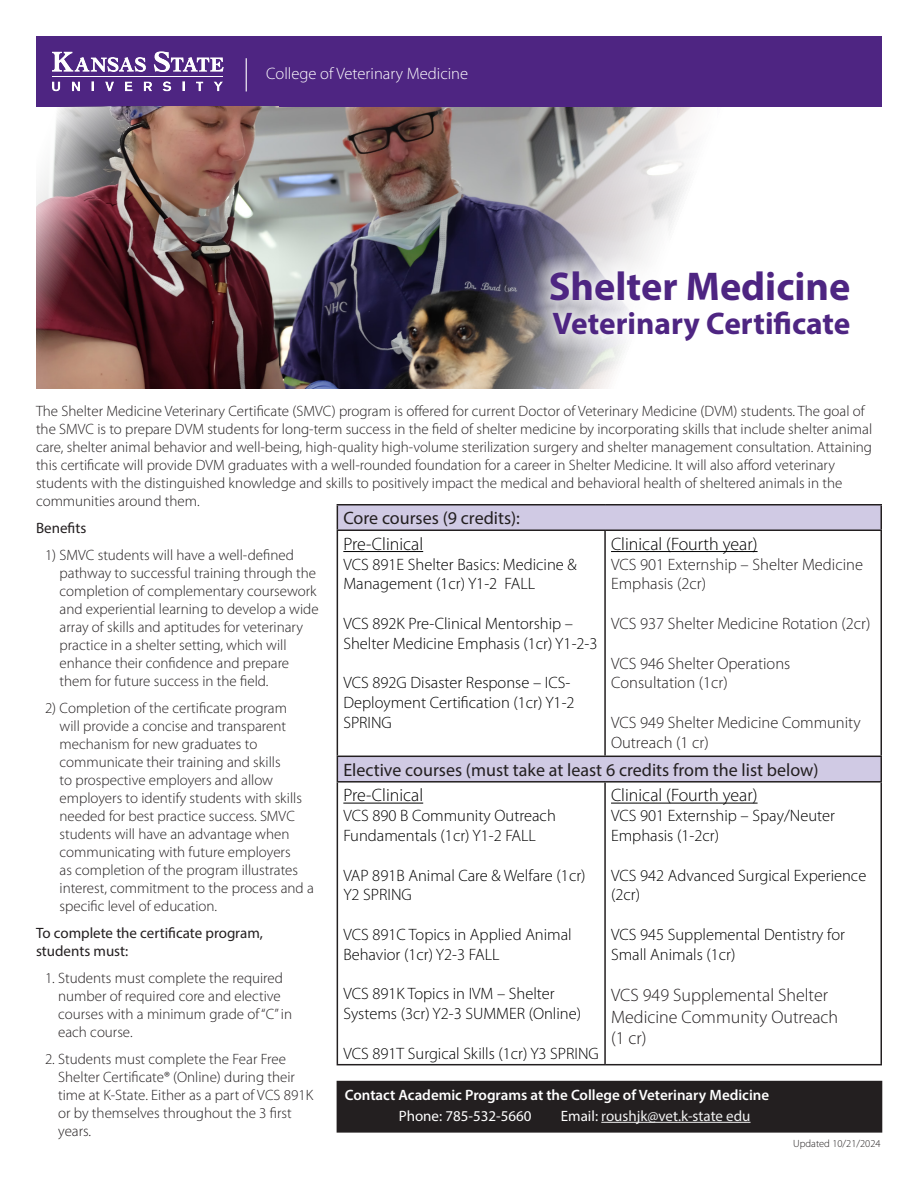
<style>
.page{position:relative;width:918px;height:1188px;background:#fff}
.page>*{position:absolute;margin:0;border:0;box-sizing:border-box;transform-origin:0 0}
.t1{font:700 40.35px "Myriad Pro";color:#4e2582}
.t2{font:700 31.35px "Myriad Pro";color:#4e2582}
.t3{font:18px "Myriad Pro";color:#231f20}
.t4{font:300 18px "Myriad Pro";color:#000}
.t5{font:300 18px/21.6px "Myriad Pro";color:#231f20}
.t6{font:300 16.65px "Myriad Pro";color:#fff}
.t7{font:300 16.5px/19.8px "Myriad Pro";color:#000}
.t8{font:300 16.5px/19.8px "Myriad Pro";color:#231f20}
.t9{font:300 15px/18px "Myriad Pro";color:#231f20}
.t10{font:600 15px/21px "Myriad Pro";color:#fff}
.t11{font:15px/18px "Myriad Pro";color:#231f20}
.t12{font:15px "Myriad Pro";color:#f2f2f2}
.Subhead{font:300 10.5px "Myriad Pro";color:#231f20}
.s1{font-weight:400}
.s2{color:#fff}
</style>
<div class="page">
<img style="left:279px;top:107px;width:414px;height:282px">
<div style="left:36px;top:36px;width:846px;height:71px;background:#4e2582"></div>
<hr style="left:52px;top:76px;width:171px;height:1px;background:#fff">
<svg style="left:154px;top:51px;width:16px;height:21px"></svg>
<svg style="left:52px;top:52px;width:94px;height:20px"></svg>
<hr style="left:246px;top:58px;width:1px;height:33px;background:#fff">
<div style="left:533px;top:253px;width:335px;height:106px;background:#fff;opacity:.75"></div>
<svg style="left:338px;top:506px;width:542px;height:275px"></svg>
<hr style="left:337px;top:504px;width:268px;height:2px;background:#231f20">
<svg style="left:337px;top:506px;width:1px;height:24px"></svg>
<hr style="left:605px;top:504px;width:277px;height:2px;background:#231f20">
<hr style="left:880px;top:506px;width:2px;height:24px;background:#231f20">
<hr style="left:337px;top:530px;width:268px;height:1px;background:#231f20">
<hr style="left:605px;top:530px;width:277px;height:1px;background:#231f20">
<hr style="left:337px;top:756px;width:268px;height:1px;background:#231f20">
<svg style="left:337px;top:757px;width:1px;height:24px"></svg>
<hr style="left:605px;top:756px;width:277px;height:1px;background:#231f20">
<hr style="left:880px;top:757px;width:2px;height:24px;background:#231f20">
<hr style="left:337px;top:531px;width:1px;height:225px;background:#231f20">
<hr style="left:604px;top:531px;width:2px;height:225px;background:#231f20">
<hr style="left:880px;top:531px;width:2px;height:225px;background:#231f20">
<hr style="left:337px;top:781px;width:268px;height:2px;background:#231f20">
<hr style="left:337px;top:783px;width:1px;height:281px;background:#231f20">
<hr style="left:605px;top:781px;width:277px;height:2px;background:#231f20">
<hr style="left:604px;top:783px;width:2px;height:281px;background:#231f20">
<hr style="left:880px;top:783px;width:2px;height:281px;background:#231f20">
<hr style="left:337px;top:1064px;width:268px;height:1px;background:#231f20">
<hr style="left:605px;top:1064px;width:277px;height:1px;background:#231f20">
<hr style="left:343px;top:551px;width:80px;height:1px;background:#000">
<hr style="left:611px;top:551px;width:147px;height:1px;background:#000">
<hr style="left:343px;top:803px;width:80px;height:1px;background:#000">
<hr style="left:611px;top:803px;width:147px;height:1px;background:#000">
<div style="left:337px;top:1082px;width:544px;height:50px;background:#231f20"></div>
<div style="left:337px;top:1081px;width:545px;height:52px;border:2px solid #231f20"></div>
<hr style="left:601px;top:1122px;width:150px;height:1px;background:#f2f2f2">
<img style="left:36px;top:107px;width:243px;height:282px">
<p class="t6" style="left:266px;top:64px;width:203px">College of Veterinary Medicine</p>
<p class="t1" style="left:549px;top:260px;width:303px">Shelter Medicine</p>
<p class="t2" style="left:553px;top:303px;width:299px">Veterinary Certificate</p>
<p class="t9" style="left:36px;top:403px;width:838px">The Shelter Medicine Veterinary Certificate (SMVC) program is offered for current Doctor of Veterinary Medicine (DVM) students. The goal of the SMVC is to prepare DVM students for long-term success in the field of shelter medicine by incorporating skills that include shelter animal care, shelter animal behavior and well-being, high-quality high-volume sterilization surgery and shelter management consultation. Attaining this certificate will provide DVM graduates with a well-rounded foundation for a career in Shelter Medicine. It will also afford veterinary students with the distinguished knowledge and skills to positively impact the medical and behavioral health of sheltered animals in the communities around them.</p>
<p class="t11" style="left:36px;top:519px;width:52px">Benefits</p>
<p class="t9" style="left:60px;top:547px;width:261px;text-indent:-15px">1) SMVC students will have a well-defined pathway to successful training through the completion of complementary coursework and experiential learning to develop a wide array of skills and aptitudes for veterinary practice in a shelter setting, which will enhance their confidence and prepare them for future success in the field.</p>
<p class="t9" style="left:60px;top:700px;width:256px;text-indent:-15px">2) Completion of the certificate program<br>will provide a concise and transparent mechanism for new graduates to communicate their training and skills<br>to prospective employers and allow employers to identify students with skills needed for best practice success. SMVC students will have an advantage when communicating with future employers<br>as completion of the program illustrates interest, commitment to the process and a specific level of education.</p>
<p class="t11" style="left:36px;top:924px;width:229px">To complete the certificate program, students must:</p>
<p class="t9" style="left:58px;top:970px;width:235px;text-indent:-13px">1. Students must complete the required number of required core and elective courses with a minimum grade of “C” in each course.</p>
<p class="t9" style="left:58px;top:1051px;width:257px;text-indent:-13px">2. Students must complete the Fear Free Shelter Certificate® (Online) during their time at K-State. Either as a part of VCS 891K or by themselves throughout the 3 first years.</p>
<p class="t3" style="left:343px;top:507px;width:178px">Core courses (9 credits):</p>
<p class="t4" style="left:343px;top:534px;width:81px">Pre-Clinical</p>
<p class="t7" style="left:343px;top:554px;width:235px">VCS 891E Shelter Basics: Medicine &amp;<br>Management (1cr) Y1-2 FALL</p>
<p class="t7" style="left:343px;top:614px;width:256px">VCS 892K Pre-Clinical Mentorship –<br>Shelter Medicine Emphasis (1cr) Y1-2-3</p>
<p class="t7" style="left:343px;top:673px;width:233px">VCS 892G Disaster Response – ICS-<br>Deployment Certification (1cr) Y1-2<br>SPRING</p>
<p class="t4" style="left:611px;top:534px;width:148px">Clinical (Fourth year)</p>
<p class="t8" style="left:611px;top:554px;width:253px">VCS 901 Externship – Shelter Medicine<br>Emphasis (2cr)</p>
<p class="t8" style="left:611px;top:614px;width:261px">VCS 937 Shelter Medicine Rotation (2cr)</p>
<p class="t8" style="left:611px;top:653px;width:181px">VCS 946 Shelter Operations<br>Consultation (1cr)</p>
<p class="t8" style="left:611px;top:713px;width:251px">VCS 949 Shelter Medicine Community<br>Outreach (1 cr)</p>
<p class="t3" style="left:343px;top:759px;width:477px">Elective courses (must take at least 6 credits from the list below)</p>
<p class="t4" style="left:343px;top:785px;width:81px">Pre-Clinical</p>
<p class="t7" style="left:343px;top:806px;width:214px">VCS 890 B Community Outreach<br>Fundamentals (1cr) Y1-2 FALL</p>
<p class="t7" style="left:343px;top:865px;width:244px">VAP 891B Animal Care &amp; Welfare (1cr)<br>Y2 SPRING</p>
<p class="t7" style="left:343px;top:925px;width:230px">VCS 891C Topics in Applied Animal<br>Behavior (1cr) Y2-3 FALL</p>
<p class="t7" style="left:343px;top:984px;width:239px">VCS 891K Topics in IVM – Shelter<br>Systems (3cr) Y2-3 SUMMER (Online)</p>
<p class="t7" style="left:343px;top:1044px;width:257px">VCS 891T Surgical Skills (1cr) Y3 SPRING</p>
<p class="t4" style="left:611px;top:785px;width:148px">Clinical (Fourth year)</p>
<p class="t7" style="left:611px;top:806px;width:226px">VCS 901 Externship – Spay/Neuter<br>Emphasis (1-2cr)</p>
<p class="t7" style="left:611px;top:865px;width:257px">VCS 942 Advanced Surgical Experience (2cr)</p>
<p class="t7" style="left:611px;top:925px;width:236px">VCS 945 Supplemental Dentistry for<br>Small Animals (1cr)</p>
<p class="t5" style="left:611px;top:985px;width:229px">VCS 949 Supplemental Shelter<br>Medicine Community Outreach</p>
<p class="t5" style="left:611px;top:1028px;width:37px">(1 cr)</p>
<p class="t10" style="left:399px;top:1084px;width:372px;text-indent:-54px">Contact Academic Programs at the College of Veterinary Medicine<br><span class="s1">Phone: 785-532-5660</span></p>
<p class="t12" style="left:561px;top:1107px;width:191px"><span class="s2">Email:</span> roushjk@vet.k-state edu</p>
<p class="Subhead" style="left:793px;top:1137px;width:89px">Updated 10/21/2024</p>
</div>
